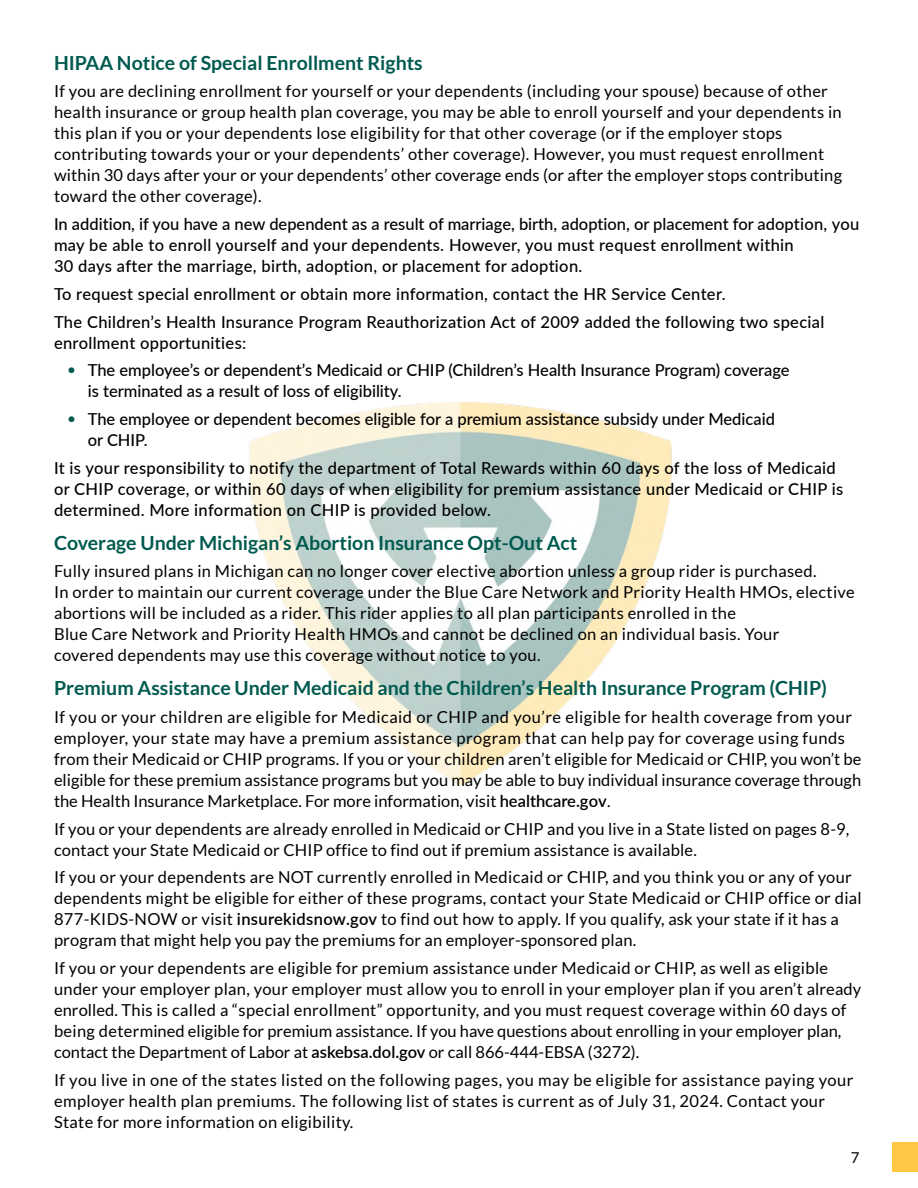
<style>
.page{position:relative;width:918px;height:1188px;background:#fff}
.page>*{position:absolute;margin:0;border:0;box-sizing:border-box;transform-origin:0 0}
.t1{font:700 19.5px "Lato";color:#005a4f}
.t2{font:16.5px/21px "Lato";letter-spacing:.02em;color:#000}
.t3{font:500 16.5px/21px "Lato";letter-spacing:.02em;color:#000}
.t4{font:500 16.5px/21px "Lato";color:#000}
.t5{font:15px "Lato";color:#000}
.s1{font-family:"Stone Sans";font-weight:400;color:#005a4f}
.s2{font-weight:600}
</style>
<div class="page">
<img style="left:249px;top:403px;width:423px;height:382px">
<div style="left:893px;top:1143px;width:25px;height:29px;background:#ffc744"></div>
<p class="t1" style="left:54px;top:51px;width:370px">HIPAA Notice of Special Enrollment Rights</p>
<p class="t2" style="left:54px;top:81px;width:790px">If you are declining enrollment for yourself or your dependents (including your spouse) because of other health insurance or group health plan coverage, you may be able to enroll yourself and your dependents in this plan if you or your dependents lose eligibility for that other coverage (or if the employer stops contributing towards your or your dependents’ other coverage). However, you must request enrollment within 30 days after your or your dependents’ other coverage ends (or after the employer stops contributing toward the other coverage).</p>
<p class="t3" style="left:54px;top:213px;width:807px">In addition, if you have a new dependent as a result of marriage, birth, adoption, or placement for adoption, you may be able to enroll yourself and your dependents. However, you must request enrollment within<br>30 days after the marriage, birth, adoption, or placement for adoption.</p>
<p class="t3" style="left:54px;top:279px;width:772px;line-height:27.8px">To request special enrollment or obtain more information, contact the HR Service Center.<br>The Children’s Health Insurance Program Reauthorization Act of 2009 added the following two special</p>
<p class="t3" style="left:54px;top:332px;width:194px">enrollment opportunities:</p>
<p class="t4" style="left:88px;top:359px;width:703px;text-indent:-20px"><span class="s1">•</span> The employee’s or dependent’s Medicaid or CHIP (Children’s Health Insurance Program) coverage is terminated as a result of loss of eligibility.</p>
<p class="t4" style="left:88px;top:408px;width:689px;text-indent:-20px"><span class="s1">•</span> The employee or dependent becomes eligible for a premium assistance subsidy under Medicaid or CHIP.</p>
<p class="t3" style="left:54px;top:457px;width:791px">It is your responsibility to notify the department of Total Rewards within 60 days of the loss of Medicaid or CHIP coverage, or within 60 days of when eligibility for premium assistance under Medicaid or CHIP is determined. More information on CHIP is provided below.</p>
<p class="t1" style="left:54px;top:531px;width:525px">Coverage Under Michigan’s Abortion Insurance Opt-Out Act</p>
<p class="t2" style="left:54px;top:561px;width:802px">Fully insured plans in Michigan can no longer cover elective abortion unless a group rider is purchased.<br>In order to maintain our current coverage under the Blue Care Network and Priority Health HMOs, elective abortions will be included as a rider. This rider applies to all plan participants enrolled in the<br>Blue Care Network and Priority Health HMOs and cannot be declined on an individual basis. Your<br>covered dependents may use this coverage without notice to you.</p>
<p class="t1" style="left:54px;top:677px;width:775px">Premium Assistance Under Medicaid and the Children’s Health Insurance Program (CHIP)</p>
<p class="t2" style="left:54px;top:706px;width:809px">If you or your children are eligible for Medicaid or CHIP and you’re eligible for health coverage from your employer, your state may have a premium assistance program that can help pay for coverage using funds from their Medicaid or CHIP programs. If you or your children aren’t eligible for Medicaid or CHIP, you won’t be eligible for these premium assistance programs but you may be able to buy individual insurance coverage through the Health Insurance Marketplace. For more information, visit <span class="s2">healthcare.gov</span>.</p>
<p class="t2" style="left:54px;top:818px;width:797px">If you or your dependents are already enrolled in Medicaid or CHIP and you live in a State listed on pages 8-9, contact your State Medicaid or CHIP office to find out if premium assistance is available.</p>
<p class="t2" style="left:54px;top:867px;width:809px">If you or your dependents are NOT currently enrolled in Medicaid or CHIP, and you think you or any of your dependents might be eligible for either of these programs, contact your State Medicaid or CHIP office or dial 877-KIDS-NOW or visit <span class="s2">insurekidsnow.gov</span> to find out how to apply. If you qualify, ask your state if it has a program that might help you pay the premiums for an employer-sponsored plan.</p>
<p class="t2" style="left:54px;top:958px;width:809px">If you or your dependents are eligible for premium assistance under Medicaid or CHIP, as well as eligible under your employer plan, your employer must allow you to enroll in your employer plan if you aren’t already enrolled. This is called a “special enrollment” opportunity, and you must request coverage within 60 days of being determined eligible for premium assistance. If you have questions about enrolling in your employer plan, contact the Department of Labor at <span class="s2">askebsa.dol.gov</span> or call 866-444-EBSA (3272).</p>
<p class="t2" style="left:54px;top:1069px;width:801px">If you live in one of the states listed on the following pages, you may be eligible for assistance paying your employer health plan premiums. The following list of states is current as of July 31, 2024. Contact your<br>State for more information on eligibility.</p>
<p class="t5" style="left:851px;top:1150px;width:10px">7</p>
</div>
